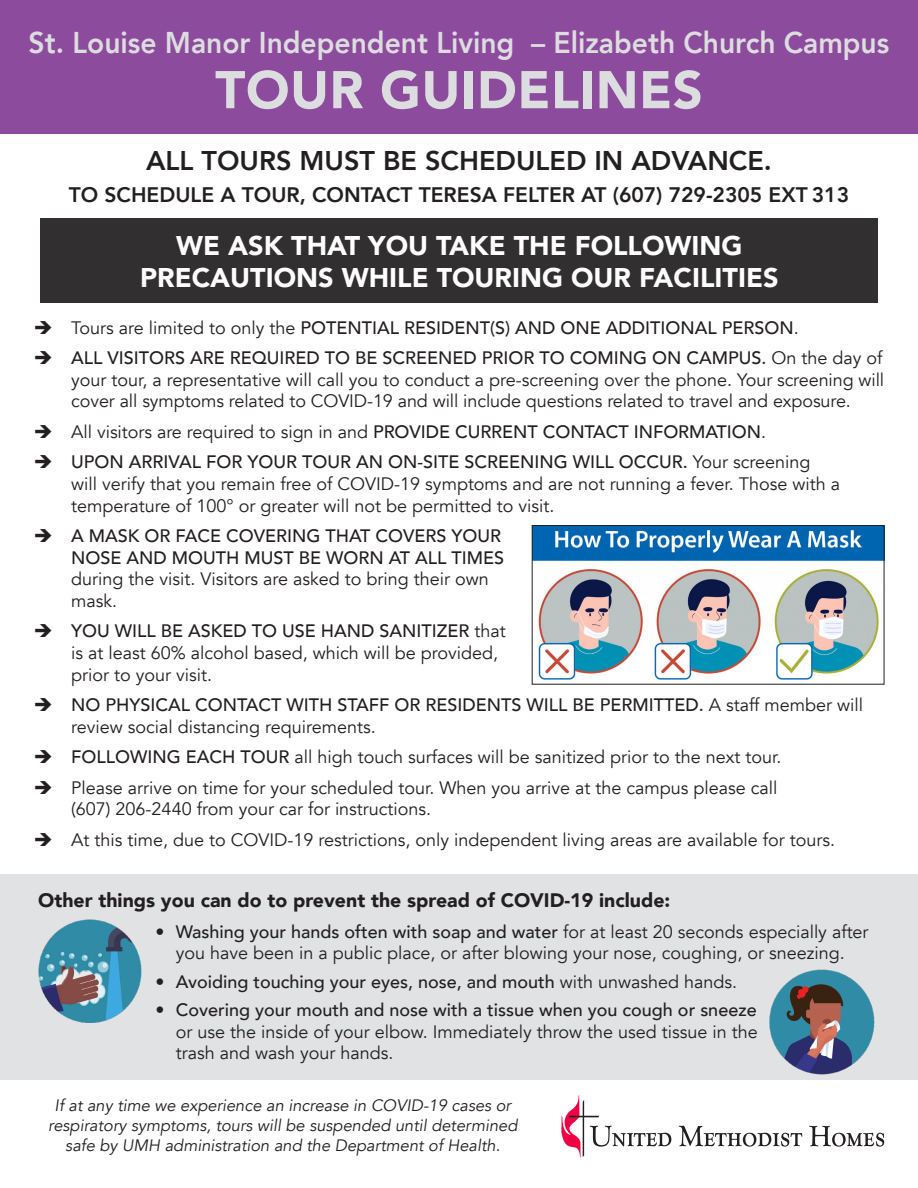
<style>
.page{position:relative;width:918px;height:1188px;background:#fff}
.page>*{position:absolute;margin:0;border:0;box-sizing:border-box;transform-origin:0 0}
.t1{font:900 52.5px "Avenir";letter-spacing:.01em;color:#dcdddf}
.t2{font:800 30px "Avenir";color:#dcdddf;scale:.94 1}
.t3{font:900 27px/32.4px "Avenir";color:#fff;text-align:center}
.t4{font:800 27px "Avenir";color:#231f20}
.t5{font:800 21px "Avenir";color:#231f20}
.t6{font:900 19.5px "Avenir";color:#231f20}
.t7{font:18px/21.6px "Avenir";color:#231f20}
.t8{font:500 18px/21.6px "Avenir";color:#231f20}
.t9{font:italic 16.5px/19.8px "Avenir";color:#231f20;text-align:center}
.s1{font-weight:400}
.s2{font-weight:500}
</style>
<div class="page">
<div style="left:0;top:0;width:918px;height:134px;background:#8d4b9d"></div>
<svg style="left:679px;top:1126px;width:123px;height:21px"></svg>
<svg style="left:809px;top:1126px;width:75px;height:21px"></svg>
<svg style="left:561px;top:1095px;width:110px;height:64px"></svg>
<div style="left:40px;top:218px;width:838px;height:84px;background:#312f30"></div>
<img style="left:534px;top:527px;width:348px;height:153px">
<div style="left:532px;top:525px;width:352px;height:159px;border:1px solid #231f20"></div>
<div style="left:0;top:875px;width:918px;height:205px;background:#e1e2e4"></div>
<img style="left:38px;top:920px;width:104px;height:103px">
<img style="left:769px;top:970px;width:105px;height:104px">
<p class="t2" style="left:29px;top:19px;width:917px">St. Louise Manor Independent Living – Elizabeth Church Campus</p>
<p class="t1" style="left:215px;top:45px;width:489px">TOUR GUIDELINES</p>
<p class="t4" style="left:146px;top:140px;width:627px">ALL TOURS MUST BE SCHEDULED IN ADVANCE.</p>
<p class="t5" style="left:69px;top:178px;width:782px">TO SCHEDULE A TOUR, CONTACT TERESA FELTER AT (607) 729-2305 EXT 313</p>
<p class="t3" style="left:140px;top:229px;width:640px">WE ASK THAT YOU TAKE THE FOLLOWING<br>PRECAUTIONS WHILE TOURING OUR FACILITIES</p>
<p class="t8" style="left:71px;top:316px;width:729px"><span class="s1">Tours are limited to only the</span> POTENTIAL RESIDENT(S) AND ONE ADDITIONAL PERSON<span class="s1">.</span></p>
<p class="t7" style="left:71px;top:347px;width:815px;text-align:justify"><span class="s2">ALL VISITORS ARE REQUIRED TO BE SCREENED PRIOR TO COMING ON CAMPUS.</span> On the day of your tour, a representative will call you to conduct a pre-screening over the phone. Your screening will cover all symptoms related to COVID-19 and will include questions related to travel and exposure.</p>
<p class="t7" style="left:71px;top:421px;width:696px">All visitors are required to sign in and <span class="s2">PROVIDE CURRENT CONTACT INFORMATION</span>.</p>
<p class="t7" style="left:71px;top:452px;width:770px"><span class="s2">UPON ARRIVAL FOR YOUR TOUR AN ON-SITE SCREENING WILL OCCUR.</span> Your screening will verify that you remain free of COVID-19 symptoms and are not running a fever. Those with a temperature of 100° or greater will not be permitted to visit.</p>
<p class="t8" style="left:71px;top:524px;width:434px">A MASK OR FACE COVERING THAT COVERS YOUR NOSE AND MOUTH MUST BE WORN AT ALL TIMES <span class="s1">during the visit. Visitors are asked to bring their own mask.</span></p>
<p class="t7" style="left:71px;top:621px;width:436px"><span class="s2">YOU WILL BE ASKED TO USE HAND SANITIZER</span> that is at least 60% alcohol based, which will be provided, prior to your visit.</p>
<p class="t8" style="left:71px;top:693px;width:794px">NO PHYSICAL CONTACT WITH STAFF OR RESIDENTS WILL BE PERMITTED. <span class="s1">A staff member will review social distancing requirements.</span></p>
<p class="t7" style="left:71px;top:747px;width:712px"><span class="s2">FOLLOWING EACH TOUR</span> all high touch surfaces will be sanitized prior to the next tour.</p>
<p class="t7" style="left:71px;top:777px;width:708px">Please arrive on time for your scheduled tour. When you arrive at the campus please call (607) 206-2440 from your car for instructions.</p>
<p class="t7" style="left:71px;top:829px;width:765px">At this time, due to COVID-19 restrictions, only independent living areas are available for tours.</p>
<p class="t6" style="left:38px;top:883px;width:634px">Other things you can do to prevent the spread of COVID-19 include:</p>
<p class="t7" style="left:155px;top:921px;width:715px;text-align:center"><span class="s2">• Washing your hands often with soap and water</span> for at least 20 seconds especially after you have been in a public place, or after blowing your nose, coughing, or sneezing.</p>
<p class="t8" style="left:155px;top:970px;width:583px">• Avoiding touching your eyes, nose, and mouth <span class="s1">with unwashed hands.</span></p>
<p class="t7" style="left:176px;top:999px;width:584px;text-align:justify;text-indent:-20px"><span class="s2">• Covering your mouth and nose with a tissue when you cough or sneeze </span>or use the inside of your elbow. Immediately throw the used tissue in the trash and wash your hands.</p>
<p class="t9" style="left:48px;top:1096px;width:471px">If at any time we experience an increase in COVID-19 cases or respiratory symptoms, tours will be suspended until determined safe by UMH administration and the Department of Health.</p>
</div>
